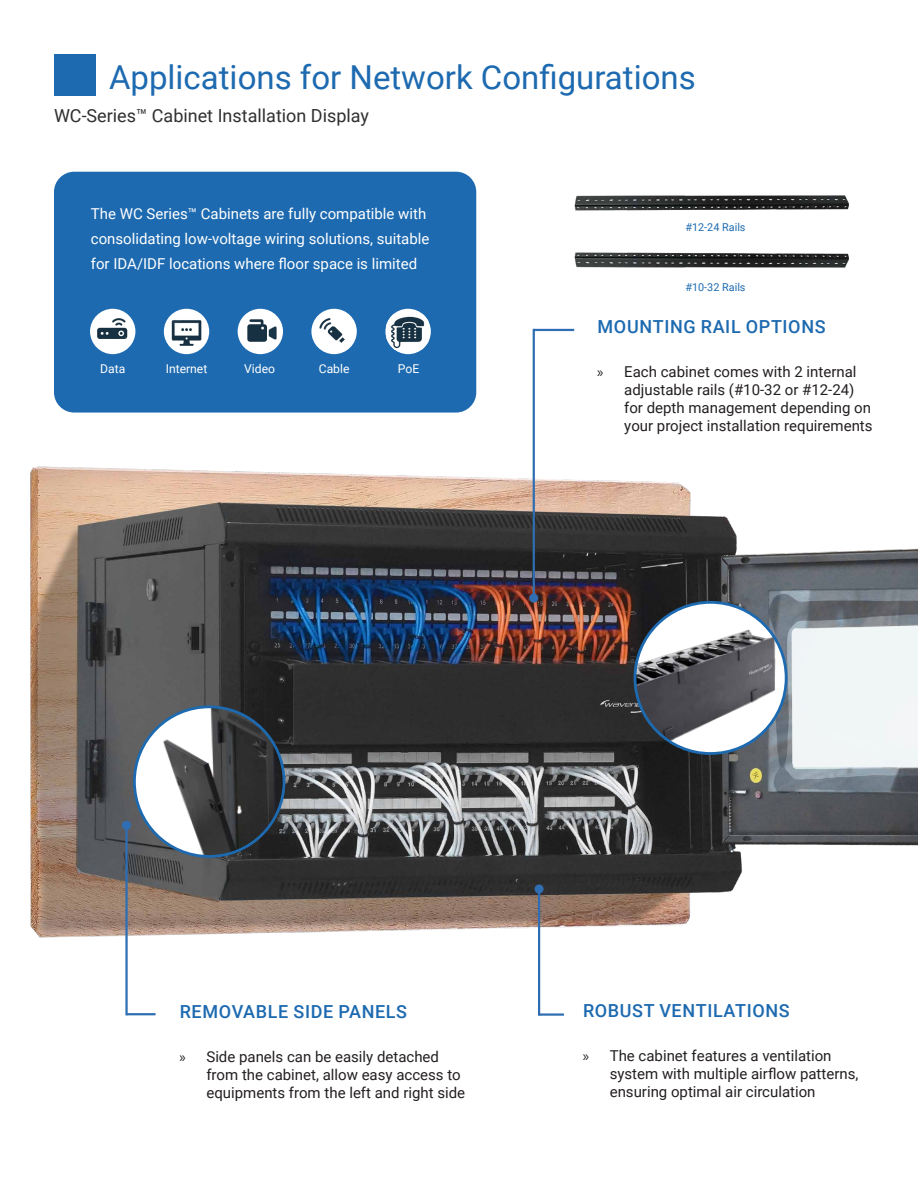
<style>
.page{position:relative;width:918px;height:1188px;background:#fff}
.page>*{position:absolute;margin:0;border:0;box-sizing:border-box;transform-origin:0 0}
.t1{font:33px "Roboto";color:#1d6ab0}
.t2{font:500 18px "Roboto";letter-spacing:.035em;color:#1d6ab0}
.t3{font:18px "Roboto";color:#312f30}
.t4{font:15px/18px "Roboto";color:#231f20}
.t5{font:15px/25.3px "Roboto";color:#fff}
.t6{font:12.15px "Roboto";color:#fff}
.t7{font:10.8px "Roboto";color:#1d6ab0}
.s1{font-family:"Myriad Pro"}
</style>
<div class="page">
<img style="left:30px;top:467px;width:888px;height:471px">
<div style="left:54px;top:172px;width:422px;height:241px;background:#1d6ab0;border-radius:20px"></div>
<hr style="left:533px;top:329px;width:2px;height:269px;background:#2f6eb3">
<div style="left:529px;top:594px;width:9px;height:9px;background:#2f6eb3;border-radius:50%"></div>
<hr style="left:538px;top:889px;width:2px;height:127px;background:#2f6eb3">
<div style="left:535px;top:885px;width:9px;height:9px;background:#2f6eb3;border-radius:50%"></div>
<hr style="left:125px;top:825px;width:3px;height:190px;background:#2f6eb3">
<div style="left:122px;top:821px;width:9px;height:9px;background:#2f6eb3;border-radius:50%"></div>
<hr style="left:539px;top:1013px;width:25px;height:3px;background:#2f6eb3">
<hr style="left:534px;top:329px;width:40px;height:2px;background:#2f6eb3">
<hr style="left:127px;top:1013px;width:29px;height:2px;background:#2f6eb3">
<div style="left:134px;top:707px;width:150px;height:149px;background:#fff;border-radius:50%"></div>
<img style="left:163px;top:707px;width:121px;height:149px">
<div style="left:133px;top:705px;width:152px;height:153px;border:3px solid #1d6ab0;border-radius:50%"></div>
<img style="left:574px;top:252px;width:275px;height:16px">
<img style="left:574px;top:195px;width:275px;height:16px">
<img style="left:635px;top:602px;width:150px;height:152px">
<div style="left:634px;top:601px;width:154px;height:154px;border:3px solid #1d6ab0;border-radius:50%"></div>
<img style="left:90px;top:309px;width:45px;height:45px;border-radius:23px">
<img style="left:164px;top:309px;width:45px;height:45px;border-radius:23px">
<img style="left:238px;top:309px;width:45px;height:45px;border-radius:23px">
<img style="left:311px;top:309px;width:46px;height:45px;border-radius:23px">
<div style="left:385px;top:309px;width:46px;height:45px;background:#fff;border-radius:50%"></div>
<img style="left:386px;top:314px;width:43px;height:36px">
<div style="left:54px;top:54px;width:42px;height:42px;background:#1d6ab0"></div>
<p class="t1" style="left:109px;top:54px;width:588px">Applications for Network Configurations</p>
<p class="t3" style="left:54px;top:103px;width:317px">WC-Series™ Cabinet Installation Display</p>
<p class="t5" style="left:91px;top:200px;width:337px">The WC Series™ Cabinets are fully compatible with</p>
<p class="t5" style="left:91px;top:225px;width:340px">consolidating low-voltage wiring solutions, suitable for IDA/IDF locations where floor space is limited</p>
<p class="t6" style="left:100px;top:360px;width:27px">Data</p>
<p class="t6" style="left:166px;top:360px;width:43px">Internet</p>
<p class="t6" style="left:244px;top:360px;width:32px">Video</p>
<p class="t6" style="left:319px;top:360px;width:32px">Cable</p>
<p class="t6" style="left:398px;top:360px;width:23px">PoE</p>
<p class="t7" style="left:685px;top:220px;width:62px">#12-24 Rails</p>
<p class="t7" style="left:685px;top:280px;width:62px">#10-32 Rails</p>
<p class="t2" style="left:598px;top:314px;width:230px">MOUNTING RAIL OPTIONS</p>
<p class="t4" style="left:624px;top:362px;width:250px;text-indent:-27px"><span class="s1">»</span> Each cabinet comes with 2 internal adjustable rails (#10-32 or #12-24) for depth management depending on your project installation requirements</p>
<p class="t2" style="left:180px;top:999px;width:229px">REMOVABLE SIDE PANELS</p>
<p class="t2" style="left:583px;top:998px;width:208px">ROBUST VENTILATIONS</p>
<p class="t4" style="left:206px;top:1047px;width:260px;text-indent:-27px"><span class="s1">»</span> Side panels can be easily detached from the cabinet, allow easy access to equipments from the left and right side</p>
<p class="t4" style="left:610px;top:1046px;width:250px;text-indent:-27px"><span class="s1">»</span> The cabinet features a ventilation system with multiple airflow patterns, ensuring optimal air circulation</p>
</div>
